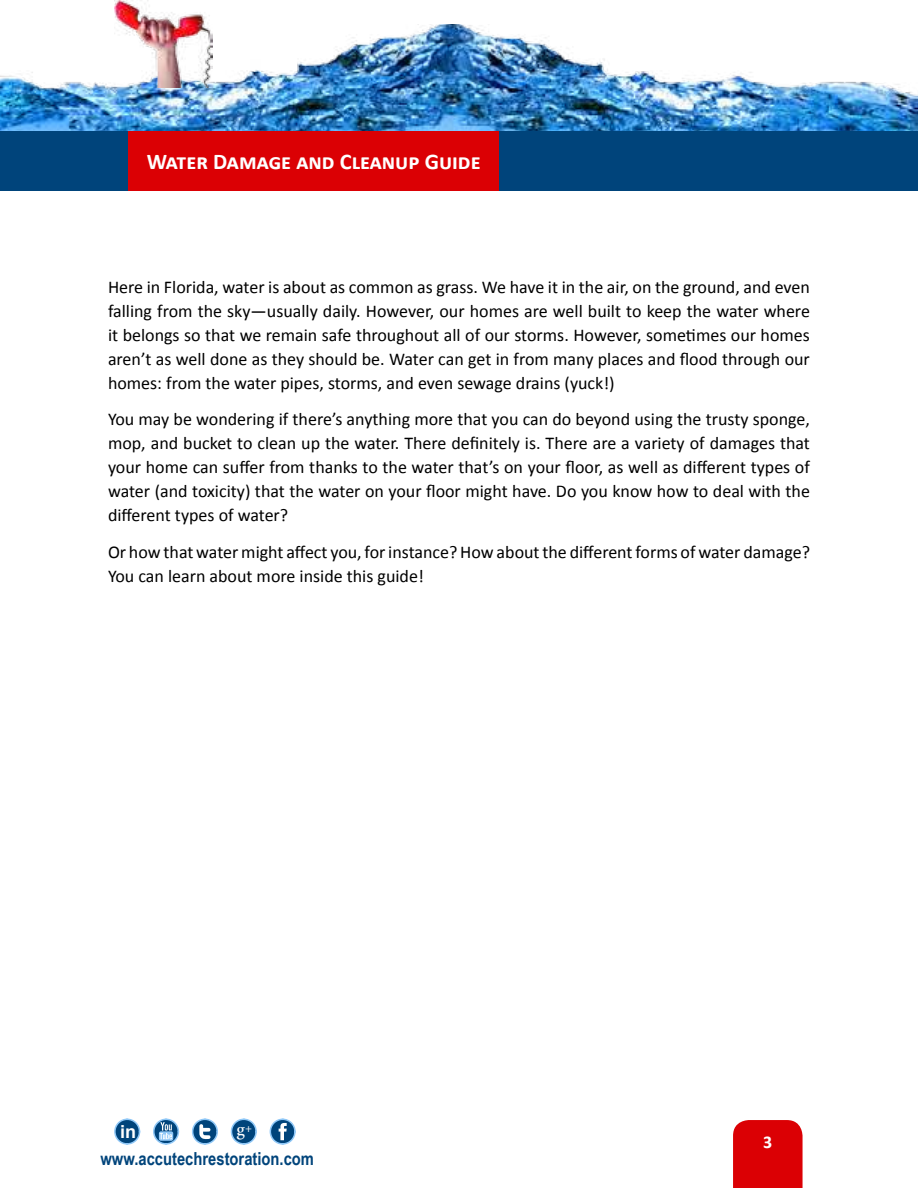
<style>
.page{position:relative;width:918px;height:1188px;background:#fff}
.page>*{position:absolute;margin:0;border:0;box-sizing:border-box;transform-origin:0 0}
.t1{font:700 22.5px "Calibri";color:#fff}
.t2{font:18px/24px "Calibri";color:#000;text-align:justify}
.t3{font:700 18px "Arial Narrow";color:#00447b}
.t4{font:500 18px "Minion Pro";color:#fff}
.t5{font:700 18px "Arial";color:#fff}
.t6{font:700 18px "Calibri";color:#fff}
</style>
<div class="page">
<img style="left:0;top:25px;width:918px;height:106px">
<img style="left:114px;top:0;width:98px;height:88px">
<div style="left:0;top:131px;width:918px;height:59px;background:#00447b"></div>
<div style="left:733px;top:1120px;width:70px;height:68px;background:#db0004"></div>
<svg style="left:191px;top:1118px;width:27px;height:27px"></svg>
<svg style="left:153px;top:1118px;width:27px;height:27px"></svg>
<svg style="left:269px;top:1118px;width:27px;height:27px"></svg>
<svg style="left:230px;top:1118px;width:27px;height:27px"></svg>
<svg style="left:114px;top:1118px;width:27px;height:27px"></svg>
<div style="left:128px;top:131px;width:370px;height:59px;background:#db0004"></div>
<p class="t1" style="left:147px;top:147px;width:336px">Water Damage and Cleanup Guide</p>
<p class="t2" style="left:108px;top:275px;width:703px">Here in Florida, water is about as common as grass. We have it in the air, on the ground, and even falling from the sky—usually daily. However, our homes are well built to keep the water where it belongs so that we remain safe throughout all of our storms. However, sometimes our homes aren’t as well done as they should be. Water can get in from many places and flood through our homes: from the water pipes, storms, and even sewage drains (yuck!)</p>
<p class="t2" style="left:108px;top:407px;width:704px">You may be wondering if there’s anything more that you can do beyond using the trusty sponge, mop, and bucket to clean up the water. There definitely is. There are a variety of damages that your home can suffer from thanks to the water that’s on your floor, as well as different types of water (and toxicity) that the water on your floor might have. Do you know how to deal with the different types of water?</p>
<p class="t2" style="left:108px;top:540px;width:704px">Or how that water might affect you, for instance? How about the different forms of water damage?<br>You can learn about more inside this guide!</p>
<p class="t5" style="left:120px;top:1120px;width:18px">in</p>
<p class="t4" style="left:237px;top:1117px;width:17px">g<sup>+</sup></p>
<p class="t3" style="left:101px;top:1145px;width:215px">www.accutechrestoration.com</p>
<p class="t6" style="left:763px;top:1130px;width:11px">3</p>
</div>
